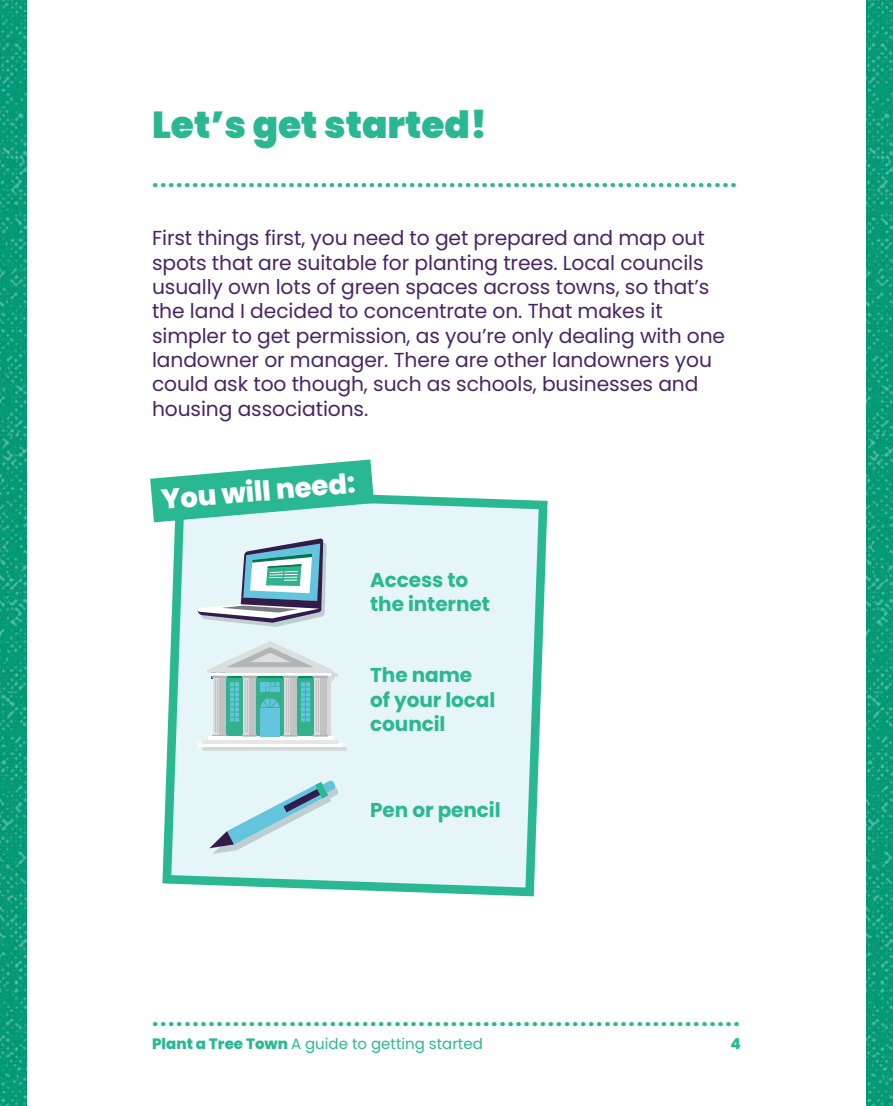
<style>
.page{position:relative;width:893px;height:1106px;background:#fff}
.page>*{position:absolute;margin:0;border:0;box-sizing:border-box;transform-origin:0 0}
.t1{font:900 37.5px "Poppins";color:#2ab893}
.t2{font:800 27.6px "Poppins";color:#fff}
.t3{font:700 22.5px "Poppins";color:#2ab893}
.t4{font:20.25px/24.3px "Poppins";letter-spacing:-.005em;color:#492465}
.t5{font:700 20.1px/24px "Poppins";letter-spacing:-.005em;color:#2ab893}
.t6{font:15px "Poppins";color:#2ab893}
.t7{font:800 15px "Poppins";color:#2ab893}
.s1{font-weight:800}
</style>
<div class="page">
<img style="left:866px;top:0;width:27px;height:1106px">
<img style="left:0;top:0;width:27px;height:1106px">
<div style="left:167px;top:492px;width:376px;height:400px;background:#e5f5f8;border-radius:13px"></div>
<div style="left:163px;top:488px;width:384px;height:408px;border:9px solid #2ab893;border-radius:13px"></div>
<svg style="left:209px;top:780px;width:129px;height:74px"></svg>
<svg style="left:197px;top:538px;width:130px;height:89px"></svg>
<svg style="left:150px;top:459px;width:224px;height:63px"></svg>
<hr style="left:198px;top:743px;width:144px;height:3px;background:#fff">
<svg style="left:202px;top:641px;width:145px;height:109px"></svg>
<div style="left:260px;top:708px;width:10px;height:28px;background:#63c4de"></div>
<div style="left:271px;top:708px;width:9px;height:28px;background:#63c4de"></div>
<h1 class="t1" style="left:152px;top:103px;width:337px">Let’s get started!</h1>
<p class="t3" style="left:152px;top:166px;width:586px">.........................................................................</p>
<p class="t4" style="left:152px;top:226px;width:575px">First things first, you need to get prepared and map out spots that are suitable for planting trees. Local councils usually own lots of green spaces across towns, so that’s the land I decided to concentrate on. That makes it simpler to get permission, as you’re only dealing with one landowner or manager. There are other landowners you could ask too though, such as schools, businesses and housing associations.</p>
<h2 class="t2" style="left:160px;top:484px;width:196px;rotate:-5deg">You will need:</h2>
<p class="t5" style="left:370px;top:567px;width:121px">Access to the internet</p>
<p class="t5" style="left:370px;top:663px;width:127px">The name of your local council</p>
<p class="t5" style="left:370px;top:798px;width:132px">Pen or pencil</p>
<p class="t3" style="left:152px;top:1005px;width:589px">.........................................................................</p>
<p class="t6" style="left:152px;top:1035px;width:332px"><span class="s1">Plant a Tree Town</span> A guide to getting started</p>
<p class="t7" style="left:731px;top:1035px;width:12px">4</p>
</div>
